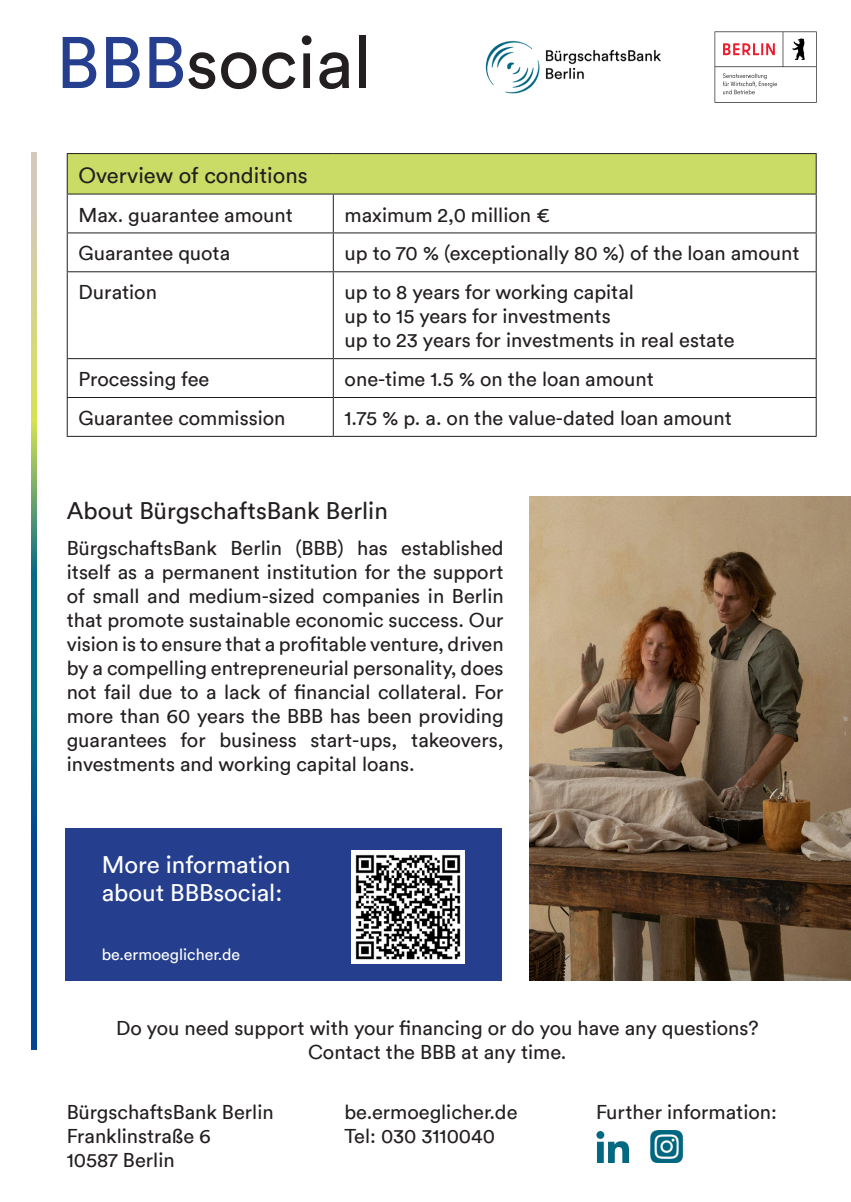
<style>
.page{position:relative;width:851px;height:1202px;background:#fff}
.page>*{position:absolute;margin:0;border:0;box-sizing:border-box;transform-origin:0 0}
.t1{font:72px "Circular";color:#231f20}
.t2{font:24px "Circular";color:#fff}
.t3{font:24px "Circular";color:#231f20}
.t4{font:22px "Circular";color:#231f20}
.t5{font:20px/24px "Circular";color:#231f20;text-align:justify}
.t6{font:16px "Circular";color:#fff}
.s1{color:#253f8e}
</style>
<div class="page">
<img style="left:596px;top:1132px;width:34px;height:31px">
<img style="left:649px;top:1131px;width:35px;height:32px">
<img style="left:529px;top:496px;width:321px;height:485px">
<div style="left:65px;top:828px;width:437px;height:153px;background:#253f8e"></div>
<img style="left:32px;top:152px;width:5px;height:898px">
<img style="left:485px;top:40px;width:176px;height:54px">
<svg style="left:714px;top:31px;width:102px;height:72px"></svg>
<img style="left:352px;top:850px;width:112px;height:113px">
<div style="left:67px;top:154px;width:749px;height:40px;background:#cadc65"></div>
<hr style="left:67px;top:194px;width:266px;height:1px;background:#231f20">
<hr style="left:333px;top:194px;width:483px;height:1px;background:#231f20">
<hr style="left:333px;top:195px;width:1px;height:37px;background:#231f20">
<hr style="left:67px;top:232px;width:266px;height:1px;background:#231f20">
<hr style="left:333px;top:232px;width:483px;height:1px;background:#231f20">
<hr style="left:333px;top:233px;width:1px;height:38px;background:#231f20">
<hr style="left:67px;top:271px;width:266px;height:1px;background:#231f20">
<hr style="left:333px;top:271px;width:483px;height:1px;background:#231f20">
<hr style="left:333px;top:272px;width:1px;height:86px;background:#231f20">
<hr style="left:67px;top:358px;width:266px;height:1px;background:#231f20">
<hr style="left:333px;top:358px;width:483px;height:1px;background:#231f20">
<hr style="left:333px;top:359px;width:1px;height:38px;background:#231f20">
<hr style="left:67px;top:397px;width:266px;height:1px;background:#231f20">
<hr style="left:333px;top:397px;width:483px;height:1px;background:#231f20">
<hr style="left:333px;top:398px;width:1px;height:38px;background:#231f20">
<hr style="left:67px;top:153px;width:266px;height:1px;background:#231f20">
<hr style="left:67px;top:154px;width:1px;height:40px;background:#231f20">
<hr style="left:333px;top:153px;width:483px;height:1px;background:#231f20">
<hr style="left:815px;top:154px;width:1px;height:40px;background:#231f20">
<hr style="left:67px;top:195px;width:1px;height:37px;background:#231f20">
<hr style="left:815px;top:195px;width:1px;height:37px;background:#231f20">
<hr style="left:67px;top:233px;width:1px;height:38px;background:#231f20">
<hr style="left:815px;top:233px;width:1px;height:38px;background:#231f20">
<hr style="left:67px;top:272px;width:1px;height:86px;background:#231f20">
<hr style="left:815px;top:272px;width:1px;height:86px;background:#231f20">
<hr style="left:67px;top:359px;width:1px;height:38px;background:#231f20">
<hr style="left:815px;top:359px;width:1px;height:38px;background:#231f20">
<hr style="left:67px;top:398px;width:1px;height:38px;background:#231f20">
<hr style="left:815px;top:398px;width:1px;height:38px;background:#231f20">
<hr style="left:67px;top:436px;width:266px;height:1px;background:#231f20">
<hr style="left:333px;top:436px;width:483px;height:1px;background:#231f20">
<p class="t1" style="left:56px;top:14px;width:317px"><span class="s1">BBB</span>social</p>
<p class="t4" style="left:79px;top:160px;width:230px">Overview of conditions</p>
<p class="t5" style="left:79px;top:202px;width:216px">Max. guarantee amount</p>
<p class="t5" style="left:344px;top:202px;width:207px">maximum 2,0 million €</p>
<p class="t5" style="left:79px;top:241px;width:153px">Guarantee quota</p>
<p class="t5" style="left:344px;top:241px;width:456px">up to 70 % (exceptionally 80 %) of the loan amount</p>
<p class="t5" style="left:79px;top:279px;width:80px">Duration</p>
<p class="t5" style="left:344px;top:279px;width:291px">up to 8 years for working capital</p>
<p class="t5" style="left:344px;top:303px;width:267px">up to 15 years for investments</p>
<p class="t5" style="left:344px;top:327px;width:391px">up to 23 years for investments in real estate</p>
<p class="t5" style="left:79px;top:366px;width:132px">Processing fee</p>
<p class="t5" style="left:344px;top:366px;width:311px">one-time 1.5 % on the loan amount</p>
<p class="t5" style="left:79px;top:405px;width:208px">Guarantee commission</p>
<p class="t5" style="left:344px;top:405px;width:389px">1.75 % p. a. on the value-dated loan amount</p>
<p class="t3" style="left:67px;top:494px;width:322px">About BürgschaftsBank Berlin</p>
<p class="t5" style="left:67px;top:535px;width:438px">BürgschaftsBank Berlin (BBB) has established itself as a permanent institution for the support of small and medium-sized companies in Berlin that promote sustainable economic success. Our vision is to ensure that a profitable venture, driven by a compelling entrepreneurial personality, does not fail due to a lack of financial collateral. For more than 60 years the BBB has been providing guarantees for business start-ups, takeovers, investments and working capital loans.</p>
<p class="t2" style="left:102px;top:848px;width:190px">More information</p>
<p class="t2" style="left:102px;top:877px;width:182px">about BBBsocial:</p>
<p class="t6" style="left:102px;top:943px;width:140px">be.ermoeglicher.de</p>
<p class="t5" style="left:116px;top:1015px;width:644px">Do you need support with your financing or do you have any questions?</p>
<p class="t5" style="left:308px;top:1039px;width:259px">Contact the BBB at any time.</p>
<p class="t5" style="left:67px;top:1099px;width:208px">BürgschaftsBank Berlin</p>
<p class="t5" style="left:67px;top:1123px;width:145px">Franklinstraße 6</p>
<p class="t5" style="left:67px;top:1147px;width:109px">10587 Berlin</p>
<p class="t5" style="left:344px;top:1099px;width:175px">be.ermoeglicher.de</p>
<p class="t5" style="left:344px;top:1123px;width:152px">Tel: 030 3110040</p>
<p class="t5" style="left:596px;top:1099px;width:182px">Further information:</p>
</div>
